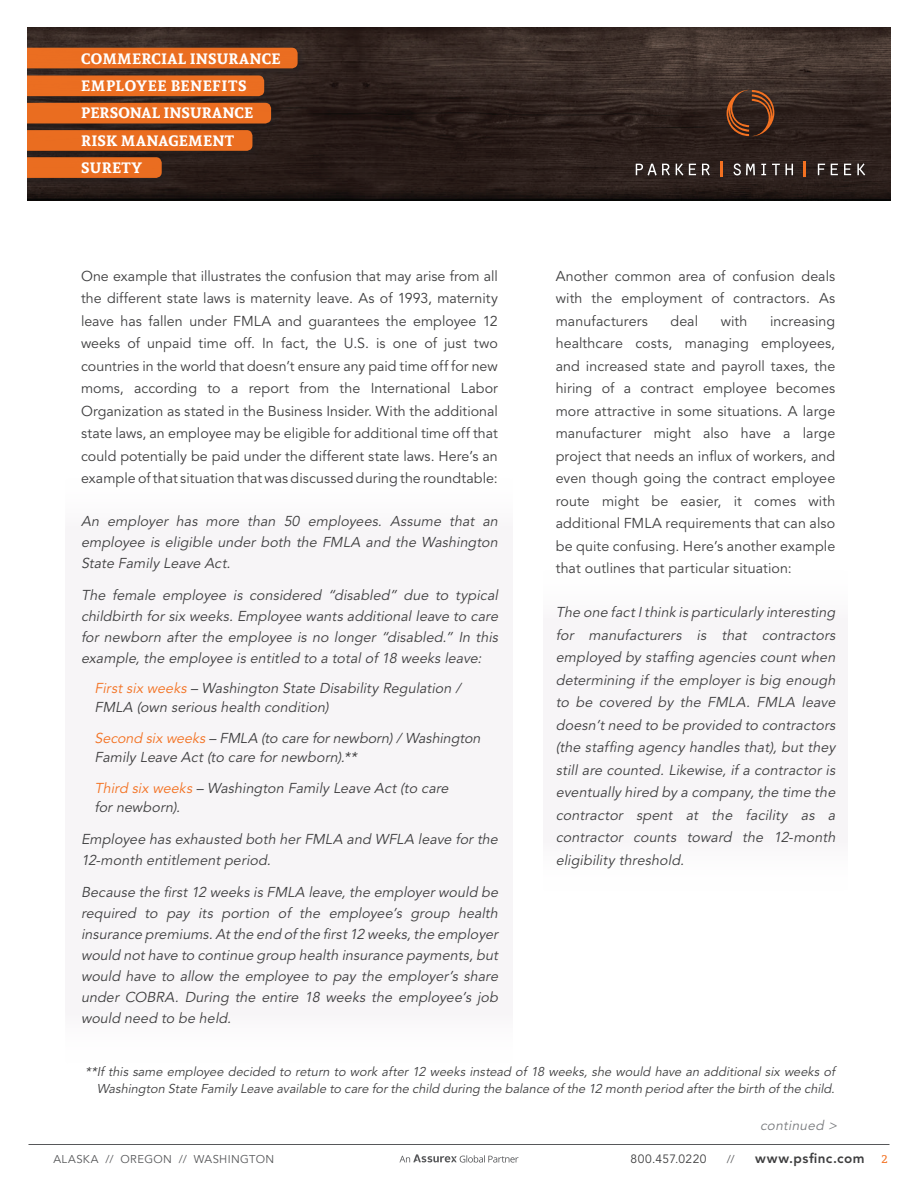
<style>
.page{position:relative;width:918px;height:1188px;background:#fff}
.page>*{position:absolute;margin:0;border:0;box-sizing:border-box;transform-origin:0 0}
.t1{font:700 15px/27.3px "Andada";letter-spacing:.015em;color:#fff}
.Body_Text{font:italic 14.25px/21px "Avenir LT Std";letter-spacing:.005em;color:#3e3e3f;text-align:justify}
.Body_Text-2{font:14.25px/22.5px "Avenir LT Std";letter-spacing:.01em;color:#3e3e3f;text-align:justify}
.t2{font:800 13.5px "Avenir LT Std";letter-spacing:.035em;color:#3e3e3f}
.Body_Text-3{font:italic 13.5px "Avenir LT Std";color:#787a7d}
.Body_Text-4{font:italic 12.75px/16.5px "Avenir LT Std";color:#3e3e3f;text-align:right}
.t3{font:12px "Avenir LT Std";letter-spacing:.03em;color:#3e3e3f}
.t4{font:11.25px "Avenir LT Std";letter-spacing:.035em;color:#57585a}
.s1{color:#f37121}
.s2{font-family:"Andada";font-weight:400;font-size:12px;color:#f37121}
</style>
<div class="page">
<img style="left:27px;top:27px;width:864px;height:173px">
<div style="left:632px;top:87px;width:238px;height:95px;background:#231f20;opacity:.75"></div>
<svg style="left:726px;top:90px;width:49px;height:46px;background:#59341f"></svg>
<svg style="left:636px;top:164px;width:34px;height:12px"></svg>
<svg style="left:676px;top:163px;width:7px;height:13px"></svg>
<svg style="left:689px;top:164px;width:7px;height:11px"></svg>
<svg style="left:702px;top:164px;width:8px;height:12px"></svg>
<svg style="left:733px;top:163px;width:22px;height:12px"></svg>
<svg style="left:761px;top:164px;width:5px;height:11px"></svg>
<svg style="left:772px;top:164px;width:21px;height:11px"></svg>
<svg style="left:818px;top:164px;width:7px;height:11px"></svg>
<svg style="left:831px;top:164px;width:7px;height:11px"></svg>
<svg style="left:844px;top:164px;width:7px;height:11px"></svg>
<svg style="left:857px;top:163px;width:8px;height:12px"></svg>
<svg style="left:720px;top:161px;width:2px;height:16px"></svg>
<svg style="left:804px;top:161px;width:2px;height:16px"></svg>
<div style="left:14px;top:43px;width:293px;height:34px;background:#231f20;opacity:.75"></div>
<div style="left:27px;top:48px;width:271px;height:20px;background:#eb6e21"></div>
<div style="left:14px;top:71px;width:259px;height:34px;background:#231f20;opacity:.75"></div>
<div style="left:27px;top:75px;width:237px;height:21px;background:#ea6e21"></div>
<div style="left:15px;top:98px;width:266px;height:35px;background:#231f20;opacity:.75"></div>
<div style="left:27px;top:103px;width:244px;height:21px;background:#ea6d20"></div>
<div style="left:14px;top:125px;width:248px;height:35px;background:#231f20"></div>
<svg style="left:27px;top:130px;width:225px;height:21px;background:#e66b1f"></svg>
<div style="left:19px;top:152px;width:152px;height:35px;background:#2a1f1d"></div>
<svg style="left:27px;top:157px;width:135px;height:21px;background:#e56b20"></svg>
<div style="left:0;top:9px;width:27px;height:218px;background:#fff"></div>
<hr style="left:28px;top:1144px;width:862px;height:1px;background:#57585a">
<svg style="left:399px;top:1154px;width:120px;height:9px"></svg>
<div style="left:543px;top:567px;width:305px;height:327px;background:#f7f5f7"></div>
<div style="left:66px;top:475px;width:447px;height:591px;background:#f7f5f7"></div>
<p class="t1" style="left:81px;top:44px;width:201px">COMMERCIAL INSURANCE<br>EMPLOYEE BENEFITS<br>PERSONAL INSURANCE<br>RISK MANAGEMENT<br>SURETY</p>
<p class="Body_Text-2" style="left:81px;top:265px;width:418px">One example that illustrates the confusion that may arise from all the different state laws is maternity leave. As of 1993, maternity leave has fallen under FMLA and guarantees the employee 12 weeks of unpaid time off. In fact, the U.S. is one of just two countries in the world that doesn’t ensure any paid time off for new moms, according to a report from the International Labor Organization as stated in the Business Insider. With the additional state laws, an employee may be eligible for additional time off that could potentially be paid under the different state laws. Here’s an example of that situation that was discussed during the roundtable:</p>
<p class="Body_Text" style="left:81px;top:511px;width:421px">An employer has more than 50 employees. Assume that an employee is eligible under both the FMLA and the Washington State Family Leave Act.</p>
<p class="Body_Text" style="left:81px;top:585px;width:421px">The female employee is considered “disabled” due to typical childbirth for six weeks. Employee wants additional leave to care for newborn after the employee is no longer “disabled.” In this example, the employee is entitled to a total of 18 weeks leave:</p>
<p class="Body_Text" style="left:94px;top:679px;width:371px;line-height:19.5px"><span class="s1">First six weeks</span> – Washington State Disability Regulation /<br>FMLA (own serious health condition)</p>
<p class="Body_Text" style="left:94px;top:729px;width:390px;line-height:19.5px"><span class="s1">Second six weeks</span> – FMLA (to care fornewborn)/Washington<br>Family Leave Act (to care for newborn).**</p>
<p class="Body_Text" style="left:94px;top:778px;width:359px;line-height:19.5px"><span class="s1">Third six weeks</span> – Washington Family Leave Act (to care for newborn).</p>
<p class="Body_Text" style="left:81px;top:829px;width:421px">Employee has exhausted both her FMLA and WFLA leave for the<br>12-month entitlement period.</p>
<p class="Body_Text" style="left:81px;top:882px;width:421px">Because the first12 weeks is FMLA leave,the employerwould be required to pay its portion of the employee’s group health insurance premiums.Atthe end of the first12 weeks,the employer would nothave to continue group health insurance payments,but would have to allow the employee to pay the employer’s share under COBRA. During the entire 18 weeks the employee’s job would need to be held.</p>
<p class="Body_Text-2" style="left:556px;top:265px;width:281px">Another common area of confusion deals with the employment of contractors. As manufacturers</p>
<p class="Body_Text-2" style="left:670px;top:310px;width:29px">deal</p>
<p class="Body_Text-2" style="left:721px;top:310px;width:28px">with</p>
<p class="Body_Text-2" style="left:556px;top:310px;width:281px;text-indent:214px">increasing healthcare costs, managing employees, and increased state and payroll taxes, the hiring of a contract employee becomes more attractive in some situations. A large manufacturer might also have a large project that needs an influx of workers, and even though going the contract employee route might be easier, it comes with additional FMLA requirements that can also be quite confusing. Here’s another example that outlines that particular situation:</p>
<p class="Body_Text" style="left:556px;top:602px;width:284px;line-height:22.5px">The one factIthink is particularly interesting for manufacturers is that contractors employed by staffing agencies count when determining if the employer is big enough to be covered by the FMLA. FMLA leave doesn’tneed to be provided to contractors (the staffing agency handles that), but they still are counted. Likewise, if a contractor is eventually hired by a company,the time the contractor spent at the facility as a contractor counts toward the 12-month eligibility threshold.</p>
<p class="Body_Text-4" style="left:85px;top:1064px;width:754px">**If this same employee decided to return to work after 12 weeks instead of 18 weeks, she would have an additional six weeks of<br>Washington State Family Leave available to care forthe child during the balance of the 12 month period afterthe birth of the child.</p>
<p class="Body_Text-3" style="left:760px;top:1117px;width:81px">continued &gt;</p>
<p class="t4" style="left:53px;top:1152px;width:222px">ALASKA // OREGON // WASHINGTON</p>
<p class="t3" style="left:630px;top:1152px;width:77px">800.457.0220</p>
<p class="t4" style="left:727px;top:1152px;width:9px">//</p>
<p class="t2" style="left:755px;top:1150px;width:134px">www.psfinc.com <span class="s2">2</span></p>
</div>
